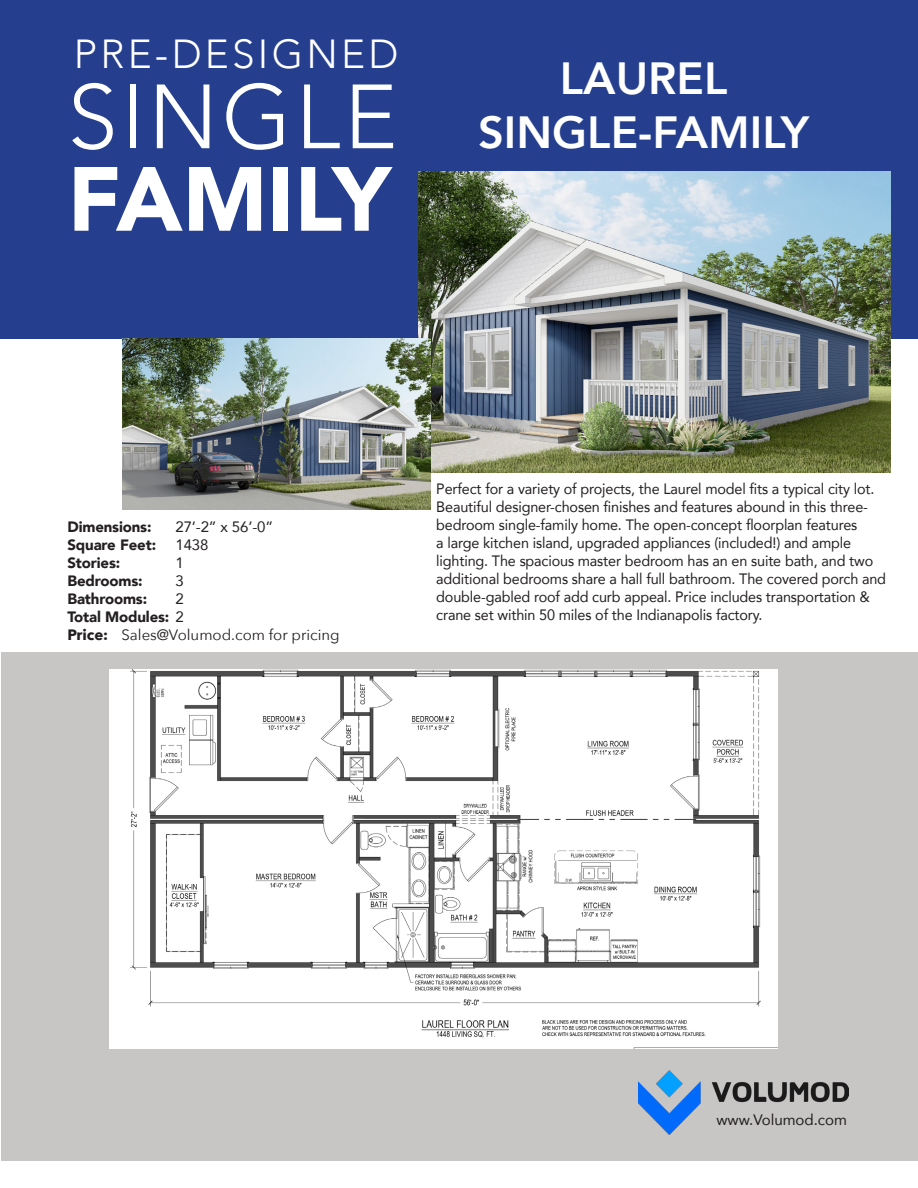
<style>
.page{position:relative;width:918px;height:1188px;background:#fff}
.page>*{position:absolute;margin:0;border:0;box-sizing:border-box;transform-origin:0 0}
.t1{font:300 90px "Avenir";letter-spacing:.04em;color:#fff}
.t2{font:900 90px "Avenir";color:#fff}
.t3{font:800 45px "Avenir";color:#fff}
.t4{font:300 40.5px "Avenir";letter-spacing:.08em;color:#fff}
.t5{font:15.15px "Avenir";color:#231f20}
.t6{font:15px/18px "Avenir";letter-spacing:-.01em;color:#231f20;scale:.96 1}
.t7{font:900 15px "Avenir";letter-spacing:-.01em;color:#231f20}
.t8{font:15px "Avenir Next";color:#231f20}
.t9{font:15px "Avenir";letter-spacing:-.01em;color:#231f20}
.s1{font-weight:400}
.s2{font-weight:700}
</style>
<div class="page">
<div style="left:0;top:0;width:918px;height:338px;background:#253f8e"></div>
<div style="left:1px;top:653px;width:917px;height:508px;background:#c8c5c5"></div>
<img style="left:638px;top:1071px;width:210px;height:63px">
<img style="left:418px;top:172px;width:473px;height:300px">
<img style="left:109px;top:670px;width:668px;height:378px">
<img style="left:122px;top:338px;width:308px;height:172px">
<p class="t4" style="left:74px;top:30px;width:326px">PRE-DESIGNED</p>
<p class="t1" style="left:68px;top:64px;width:331px">SINGLE</p>
<p class="t2" style="left:68px;top:122px;width:325px">FAMILY</p>
<p class="t3" style="left:560px;top:43px;width:169px">LAUREL</p>
<p class="t3" style="left:478px;top:97px;width:332px">SINGLE-FAMILY</p>
<p class="t7" style="left:68px;top:514px;width:86px">Dimensions:</p>
<p class="t9" style="left:175px;top:515px;width:99px">27’-2” x 56’-0”</p>
<p class="t7" style="left:68px;top:532px;width:90px">Square Feet:</p>
<p class="t9" style="left:175px;top:533px;width:34px">1438</p>
<p class="t7" style="left:68px;top:550px;width:54px">Stories:</p>
<p class="t9" style="left:176px;top:551px;width:10px">1</p>
<p class="t7" style="left:68px;top:568px;width:77px">Bedrooms:</p>
<p class="t9" style="left:175px;top:569px;width:10px">3</p>
<p class="t7" style="left:68px;top:586px;width:81px">Bathrooms:</p>
<p class="t9" style="left:175px;top:587px;width:10px">2</p>
<p class="t7" style="left:68px;top:604px;width:118px">Total Modules: <span class="s1">2</span></p>
<p class="t8" style="left:68px;top:623px;width:274px"><span class="s2">Price:</span> Sales@Volumod.com for pricing</p>
<p class="t6" style="left:436px;top:480px;width:470px">Perfect for a variety of projects, the Laurel model fits a typical city lot.<br>Beautiful designer-chosen finishes and features abound in this three&shy;bedroom single-family home. The open-concept floorplan features<br>a large kitchen island, upgraded appliances (included!) and ample lighting. The spacious master bedroom has an en suite bath, and two additional bedrooms share a hall full bathroom. The covered porch and double-gabled roof add curb appeal. Price includes transportation &amp; crane set within 50 miles of the Indianapolis factory.</p>
<p class="t5" style="left:716px;top:1108px;width:132px">www.Volumod.com</p>
</div>
